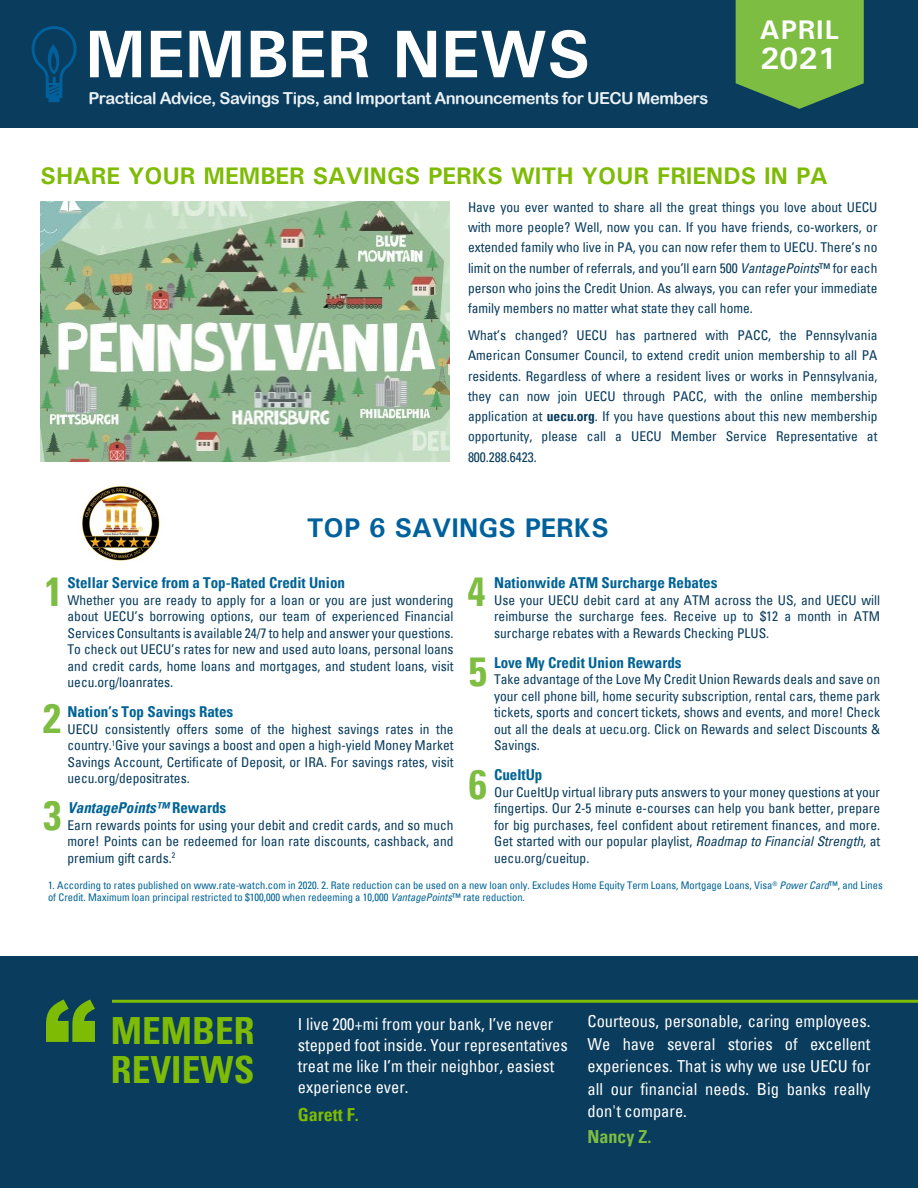
<style>
.page{position:relative;width:918px;height:1188px;background:#fff}
.page>*{position:absolute;margin:0;border:0;box-sizing:border-box;transform-origin:0 0}
.Titles{font:900 106.5px "Arial";color:#7ebb05}
.Titles-2{font:700 67.5px "Univers";color:#fff}
.Titles-3{font:700 condensed 40.5px "Univers";color:#7dbd41}
.Titles-4{font:700 condensed 37.5px "Univers";color:#7ebb05}
.Titles-5{font:700 30.75px "Univers";color:#fff}
.Titles-6{font:700 27px "Univers";color:#00619c}
.Titles-7{font:700 27px "Univers";letter-spacing:.04em;color:#fff}
.Titles-8{font:700 24px "Univers";color:#7ebb05}
.Titles-9{font:700 condensed 18px "Univers";color:#7ebb05}
.Titles-10{font:700 condensed 18px "Univers";color:#7dbd41}
.Titles-11{font:condensed 16.5px/22.5px "Univers";color:#fff}
.t1{font:16.5px "Arial Rounded MT Bold";letter-spacing:-.03em;color:#eaf1f5}
.Titles-12{font:700 condensed 15px "Univers";color:#016395}
.Titles-13{font:italic 700 condensed 15px "Univers";color:#016395}
.Titles-14{font:condensed 13.5px/16.5px "Univers";color:#073b5c;text-align:justify}
.body_copy2{font:condensed 13.5px/20.2px "Univers";color:#073b5c;text-align:justify}
.Titles-15{font:condensed 10.5px/12px "Univers";color:#016395}
.s1{font-style:italic}
.s2{font-weight:700}
.s3{font-style:normal}
</style>
<div class="page">
<div style="left:0;top:957px;width:918px;height:231px;background:#0a3c5d"></div>
<div style="left:0;top:0;width:918px;height:127px;background:#0a3c5d"></div>
<img style="left:40px;top:201px;width:410px;height:261px">
<hr style="left:112px;top:1000px;width:806px;height:3px;background:#7ebb05">
<svg style="left:736px;top:0;width:128px;height:109px;background:#6ead45"></svg>
<img style="left:81px;top:485px;width:79px;height:76px">
<svg style="left:32px;top:26px;width:44px;height:76px"></svg>
<p class="Titles-2" style="left:85px;top:11px;width:507px">MEMBER NEWS</p>
<p class="Titles-7" style="left:760px;top:13px;width:81px">APRIL</p>
<p class="Titles-5" style="left:760px;top:39px;width:79px">2021</p>
<p class="t1" style="left:88px;top:89px;width:622px">Practical Advice, Savings Tips, and Important Announcements for UECU Members</p>
<p class="Titles-8" style="left:40px;top:161px;width:789px">SHARE YOUR MEMBER SAVINGS PERKS WITH YOUR FRIENDS IN PA</p>
<p class="body_copy2" style="left:468px;top:197px;width:411px">Have you ever wanted to share all the great things you love about UECU with more people? Well, now you can. If you have friends, co-workers, or extended family who live in PA, you can now refer them to UECU. There’s no limit on the number of referrals, and you’ll earn 500 <span class="s1">VantagePoints</span>™ for each person who joins the Credit Union. As always, you can refer your immediate family members no matter what state they call home.</p>
<p class="body_copy2" style="left:468px;top:325px;width:411px">What’s changed? UECU has partnered with PACC, the Pennsylvania American Consumer Council, to extend credit union membership to all PA residents. Regardless of where a resident lives or works in Pennsylvania, they can now join UECU through PACC, with the online membership application at <span class="s2">uecu.org</span>. If you have questions about this new membership opportunity, please call a UECU Member Service Representative at 800.288.6423.</p>
<p class="Titles-6" style="left:307px;top:511px;width:304px">TOP 6 SAVINGS PERKS</p>
<p class="Titles-12" style="left:68px;top:574px;width:279px">Stellar Service from a Top-Rated Credit Union</p>
<p class="Titles-14" style="left:68px;top:591px;width:388px">Whether you are ready to apply for a loan or you are just wondering about UECU’s borrowing options, our team of experienced Financial Services Consultants is available 24/7 to help and answer your questions.<br>To check out UECU’s rates for new and used auto loans, personal loans and credit cards, home loans and mortgages, and student loans, visit uecu.org/loanrates.</p>
<p class="Titles-12" style="left:68px;top:703px;width:167px">Nation’s Top Savings Rates</p>
<p class="Titles-14" style="left:68px;top:720px;width:388px">UECU consistently offers some of the highest savings rates in the country.<sup>1</sup>Give your savings a boost and open a high-yield Money Market Savings Account, Certificate of Deposit, or IRA. For savings rates, visit uecu.org/depositrates.</p>
<p class="Titles-13" style="left:68px;top:799px;width:160px">VantagePoints™ <span class="s3">Rewards</span></p>
<p class="Titles-14" style="left:68px;top:816px;width:388px">Earn rewards points for using your debit and credit cards, and so much more! Points can be redeemed for loan rate discounts, cashback, and premium gift cards.<sup>2</sup></p>
<p class="Titles-12" style="left:494px;top:574px;width:225px">Nationwide ATM Surcharge Rebates</p>
<p class="Titles-14" style="left:494px;top:591px;width:388px">Use your UECU debit card at any ATM across the US, and UECU will reimburse the surcharge fees. Receive up to $12 a month in ATM surcharge rebates with a Rewards Checking PLUS.</p>
<p class="Titles-12" style="left:494px;top:653px;width:189px">Love My Credit Union Rewards</p>
<p class="Titles-14" style="left:494px;top:671px;width:388px">Take advantage of the Love My Credit Union Rewards deals and save on your cell phone bill, home security subscription, rental cars, theme park tickets, sports and concert tickets, shows and events, and more! Check out all the deals at uecu.org. Click on Rewards and select Discounts &amp; Savings.</p>
<p class="Titles-12" style="left:494px;top:766px;width:50px">CueItUp</p>
<p class="Titles-14" style="left:494px;top:783px;width:388px">Our CueItUp virtual library puts answers to your money questions at your fingertips. Our 2-5 minute e-courses can help you bank better, prepare for big purchases, feel confident about retirement finances, and more.<br>Get started with our popular playlist, <span class="s1">Roadmap to Financial Strength</span>, at uecu.org/cueitup.</p>
<p class="Titles-3" style="left:45px;top:566px;width:19px">1</p>
<p class="Titles-3" style="left:467px;top:566px;width:19px">4</p>
<p class="Titles-3" style="left:469px;top:647px;width:19px">5</p>
<p class="Titles-3" style="left:43px;top:693px;width:19px">2</p>
<p class="Titles-3" style="left:469px;top:759px;width:19px">6</p>
<p class="Titles-3" style="left:44px;top:791px;width:19px">3</p>
<p class="Titles-15" style="left:48px;top:879px;width:836px">1. According to rates published on www.rate-watch.com in 2020. 2. Rate reduction can be used on a new loan only. Excludes Home Equity Term Loans, Mortgage Loans, Visa<sup>®</sup> <span class="s1">Power Card</span>™, and Lines of Credit. Maximum loan principal restricted to $100,000 when redeeming a 10,000 <span class="s1">VantagePoints</span>™ rate reduction.</p>
<p class="Titles" style="left:43px;top:962px;width:55px">“</p>
<p class="Titles-4" style="left:111px;top:1007px;width:145px">MEMBER</p>
<p class="Titles-4" style="left:111px;top:1046px;width:145px">REVIEWS</p>
<p class="Titles-11" style="left:298px;top:1013px;width:272px;line-height:21px">I live 200+mi from your bank, I’ve never stepped foot inside. Your representatives</p>
<p class="Titles-11" style="left:298px;top:1055px;width:258px;line-height:21px">treat me like I’m their neighbor, easiest experience ever.</p>
<p class="Titles-9" style="left:298px;top:1104px;width:62px">Garett F.</p>
<p class="Titles-11" style="left:588px;top:1010px;width:284px;text-align:justify">Courteous, personable, caring employees.<br>We have several stories of excellent experiences. That is why we use UECU for all our financial needs. Big banks really don't compare.</p>
<p class="Titles-10" style="left:588px;top:1125px;width:65px">Nancy Z.</p>
</div>
